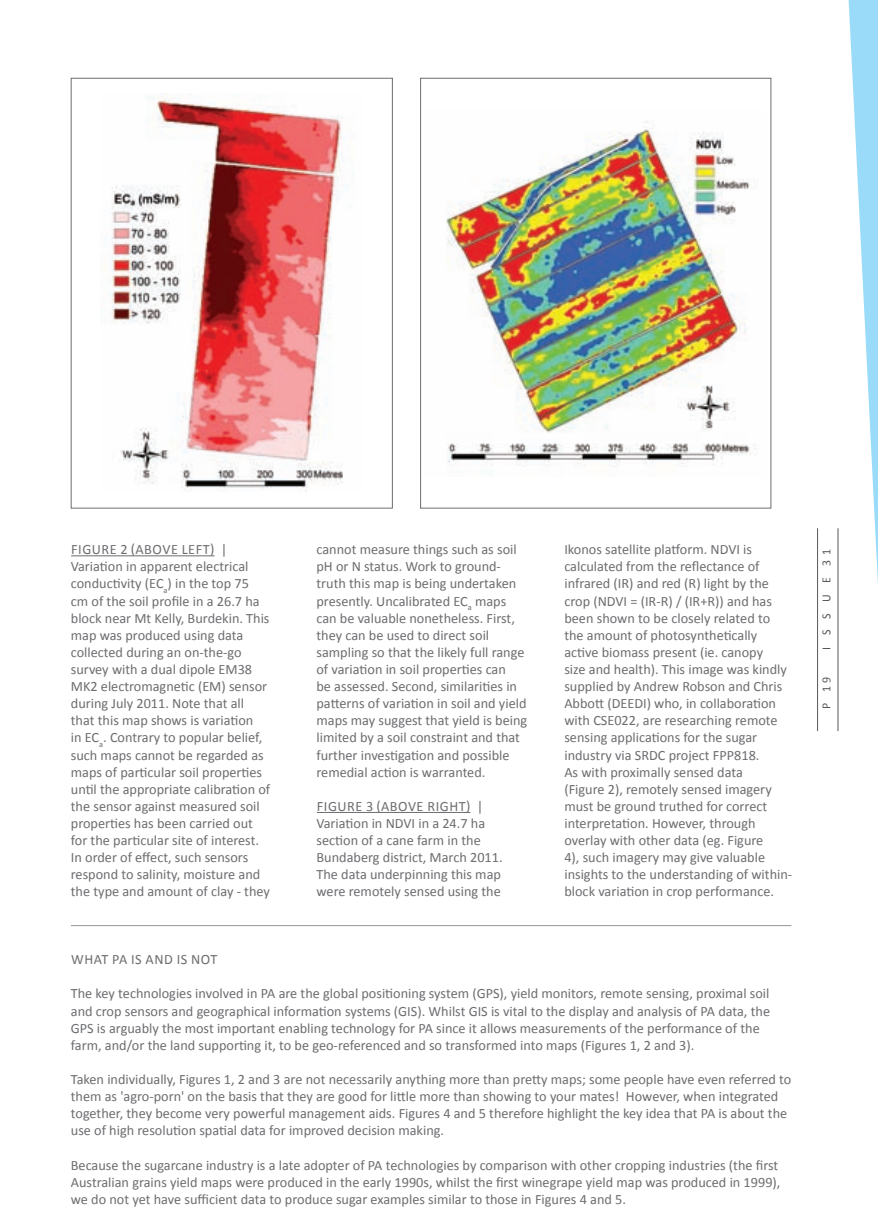
<style>
.page{position:relative;width:878px;height:1227px;background:#fff}
.page>*{position:absolute;margin:0;border:0;box-sizing:border-box;transform-origin:0 0}
.t1{font:14.25px/17.1px "Calibri";color:#6c6d70}
.t2{font:14.25px "Calibri";letter-spacing:.04em;color:#6c6d70}
.t3{font:12.45px "Calibri";color:#57585a;scale:.96 1}
</style>
<div class="page">
<img style="left:446px;top:121px;width:309px;height:346px">
<hr style="left:817px;top:528px;width:1px;height:203px;background:#57585a">
<hr style="left:838px;top:528px;width:1px;height:203px;background:#57585a">
<hr style="left:71px;top:555px;width:143px;height:1px;background:#6c6d70">
<div style="left:71px;top:78px;width:322px;height:430px;border:1px solid #6c6d70"></div>
<div style="left:420px;top:78px;width:351px;height:430px;border:1px solid #6c6d70"></div>
<hr style="left:317px;top:812px;width:153px;height:1px;background:#6c6d70">
<hr style="left:71px;top:925px;width:720px;height:1px;background:#939598">
<img style="left:111px;top:94px;width:233px;height:397px">
<svg style="left:848px;top:0;width:30px;height:583px"></svg>
<p class="t1" style="left:71px;top:541px;width:201px;text-indent:92px">ve le ft) |<br>Variation in apparent electrical conductivity (EC<sub>a</sub>) in the top 75<br>cm of the soil profile in a 26.7 ha block near Mt Kelly, Burdekin. This map was produced using data collected during an on-the-go survey with a dual dipole EM38<br>MK2 electromagnetic (EM) sensor during July 2011. Note that all that this map shows is variation<br>in EC<sub>a</sub>. Contrary to popular belief, such maps cannot be regarded as maps of particular soil properties until the appropriate calibration of the sensor against measured soil properties has been carried out for the particular site of interest.<br>In order of effect, such sensors respond to salinity, moisture and the type and amount of clay - they</p>
<p class="t1" style="left:316px;top:541px;width:212px">cannot measure things such as soil pH or N status. Work to ground&shy;truth this map is being undertaken presently. U ncalibrated EC<sub>a</sub> maps can be valuable nonetheless. First, they can be used to direct soil sampling so that the likely full range of variation in soil properties can<br>be assessed. Second, similarities in patterns of variation in soil and yield maps may suggest that yield is being limited by a soil constraint and that further investigation and possible remedial action is warranted.</p>
<p class="t1" style="left:71px;top:541px;width:74px">Figure 2 (abo</p>
<p class="t1" style="left:316px;top:797px;width:188px;text-indent:91px">ve rig ht) |<br>Variation in N DVI in a 24.7 ha section of a cane farm in the<br>Bundaberg district, March 2011.<br>The data underpinning this map were remotely sensed using the</p>
<p class="t1" style="left:317px;top:797px;width:74px">Figure 3 (abo</p>
<p class="t1" style="left:564px;top:541px;width:224px">Ikonos satellite platform. N DVI is calculated from the reflectance of infrared (IR) and red (R) light by the crop (N DVI = (IR-R) / (IR+R)) and has been shown to be closely related to the amount of photosynthetically active biomass present (ie. canopy size and health). This image was kindly supplied by Andrew Robson and Chris Abbott (DEEDI) who, in collaboration with CSE022, are researching remote sensing applications for the sugar industry via SRDC</p>
<p class="t1" style="left:564px;top:746px;width:229px;text-indent:104px">project FPP818.<br>As with proximally sensed data<br>(Figure 2), remotely sensed imagery must be ground truthed for correct interpretation. H owever, through overlay with other data (eg. Figure<br>4), such imagery may give valuable insights to the understanding of within&shy;block variation in crop performance.</p>
<p class="t2" style="left:71px;top:950px;width:148px">What PA is and is not</p>
<p class="t1" style="left:71px;top:985px;width:701px">The key technologies involved in PA are the global positioning system (GPS), yield monitors, remote sensing, proximal soil and crop sensors and geographical information systems (GIS). Whilst GIS is vital to the display and analysis of PA data, the GPS is arguably the most important enabling technology for PA since it allows measurements of the performance of the farm, and/or the land supporting it, to be geo-referenced and so transformed into maps (Figures 1, 2 and 3).</p>
<p class="t1" style="left:71px;top:1070px;width:722px">Taken individually, Figures 1, 2 and 3 are not necessarily anything more than pretty maps; some people have even referred to them as 'agro-porn' on the basis that they are good for little more than showing to your mates! However, when integrated together, they become very powerful management aids. Figures 4 and 5 therefore highlight the key idea that PA is about the use of high resolution spatial data for improved decision making.</p>
<p class="t1" style="left:71px;top:1156px;width:711px">Because the sugarcane industry is a late adopter of PA technologies by comparison with other cropping industries (the first<br>Australian grains yield maps were produced in the early 1990s, whilst the first winegrape yield map was produced in 1999), we do not yet have sufficient data to produce sugar examples similar to those in Figures 4 and 5.</p>
<p class="t3" style="left:818px;top:649px;width:107px;rotate:-90deg">ISSUE 3 1</p>
<p class="t3" style="left:818px;top:709px;width:35px;rotate:-90deg">P 1 9</p>
</div>
